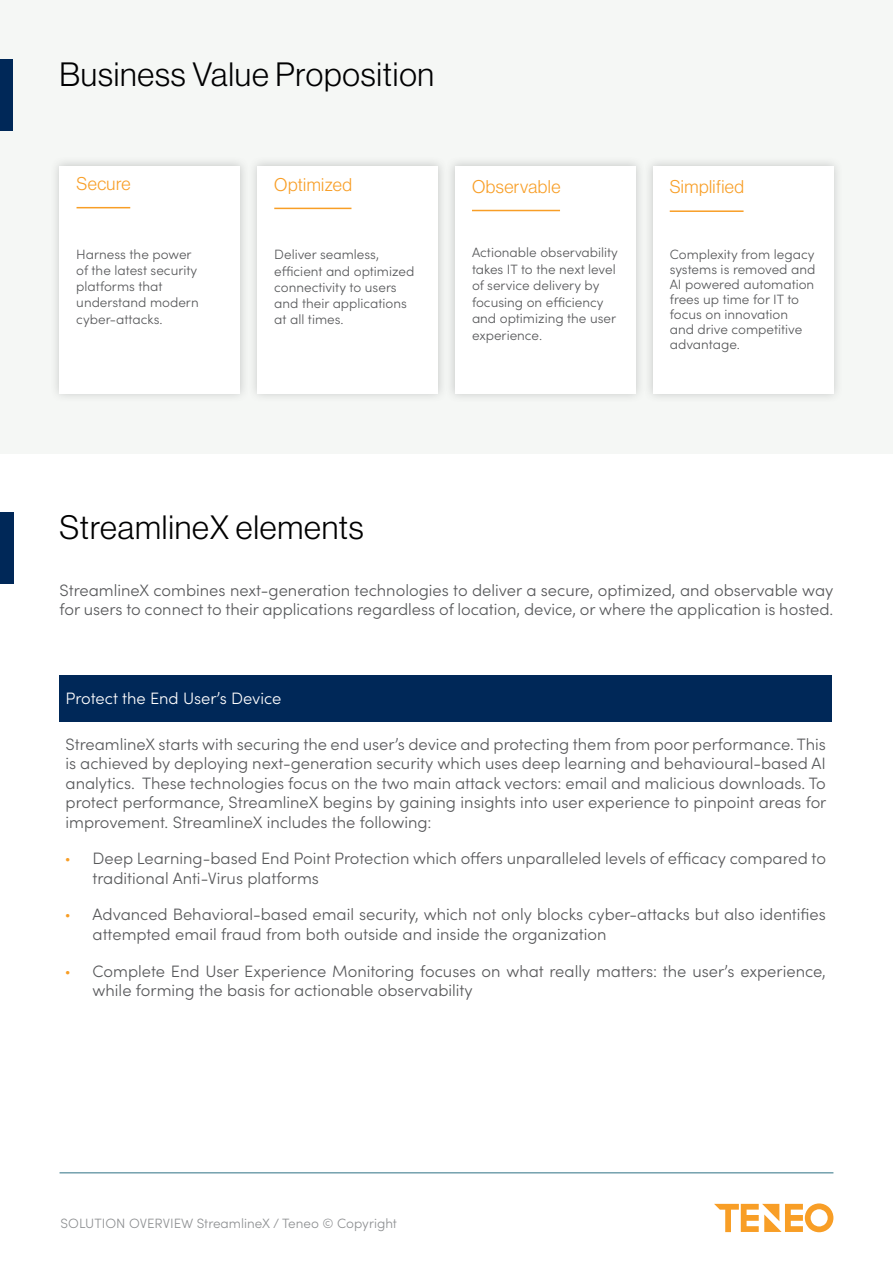
<style>
.page{position:relative;width:893px;height:1263px;background:#fff}
.page>*{position:absolute;margin:0;border:0;box-sizing:border-box;transform-origin:0 0}
.Sub-header_1{font:33px "N Haas Grotesk DS Pro 45 Lt";letter-spacing:.025em;color:#000001}
.Benefit_title_-_Yellow{font:18px "N Haas Grotesk DS Pro 45 Lt";letter-spacing:.025em;color:#f89e26}
.Intro_para{font:300 16.5px/19.5px "Sofia Pro";color:#57585a}
.Intro_para-2{font:300 16.5px "Sofia Pro";color:#fff}
.Body_copy_8pt{font:300 13.5px/16.2px "Sofia Pro";color:#57585a}
.t1{font:300 13.5px "Sofia Pro";color:#8e9092}
.s1{font-family:"Myriad Pro";font-weight:400;color:#f89e26}
</style>
<div class="page">
<svg style="left:714px;top:1203px;width:119px;height:29px"></svg>
<hr style="left:60px;top:1172px;width:773px;height:1px;background:#468192">
<div style="left:60px;top:675px;width:772px;height:46px;background:#002858"></div>
<div style="left:0;top:512px;width:13px;height:72px;background:#002858"></div>
<div style="left:0;top:0;width:893px;height:453px;background:#f5f7f5"></div>
<div style="left:50px;top:156px;width:200px;height:247px;background:#57585a;opacity:.3"></div>
<div style="left:60px;top:166px;width:180px;height:227px;background:#fff"></div>
<hr style="left:77px;top:207px;width:53px;height:1px;background:#f89e26">
<div style="left:247px;top:156px;width:201px;height:247px;background:#57585a;opacity:.3"></div>
<div style="left:257px;top:166px;width:181px;height:227px;background:#fff"></div>
<hr style="left:274px;top:208px;width:77px;height:1px;background:#f89e26">
<div style="left:445px;top:156px;width:201px;height:247px;background:#57585a;opacity:.3"></div>
<div style="left:455px;top:166px;width:181px;height:227px;background:#fff"></div>
<hr style="left:472px;top:210px;width:88px;height:1px;background:#f89e26">
<div style="left:643px;top:156px;width:200px;height:247px;background:#57585a;opacity:.3"></div>
<div style="left:653px;top:166px;width:180px;height:227px;background:#fff"></div>
<hr style="left:670px;top:210px;width:74px;height:2px;background:#f89e26">
<div style="left:0;top:60px;width:13px;height:71px;background:#002858"></div>
<p class="Sub-header_1" style="left:60px;top:56px;width:376px">Business Value Proposition</p>
<p class="Benefit_title_-_Yellow" style="left:77px;top:173px;width:56px">Secure</p>
<p class="Benefit_title_-_Yellow" style="left:274px;top:174px;width:79px">Optimized</p>
<p class="Benefit_title_-_Yellow" style="left:472px;top:176px;width:90px">Observable</p>
<p class="Benefit_title_-_Yellow" style="left:670px;top:177px;width:76px">Simplified</p>
<p class="Body_copy_8pt" style="left:76px;top:245px;width:124px">Harness the power of the latest security platforms that understand modern cyber-attacks.</p>
<p class="Body_copy_8pt" style="left:274px;top:246px;width:142px">Deliver seamless, efficient and optimized connectivity to users and their applications at all times.</p>
<p class="Body_copy_8pt" style="left:472px;top:244px;width:148px">Actionable observability takes IT to the next level of service delivery by focusing on efficiency and optimizing the user experience.</p>
<p class="Body_copy_8pt" style="left:670px;top:246px;width:147px;line-height:15px">Complexity from legacy systems is removed and<br>AI powered automation frees up time for IT to focus on innovation and drive competitive advantage.</p>
<p class="Sub-header_1" style="left:60px;top:508px;width:306px">StreamlineX elements</p>
<p class="Intro_para" style="left:60px;top:579px;width:775px">StreamlineX combines next-generation technologies to deliver a secure, optimized, and observable way for users to connect to their applications regardless of location, device, or where the application is hosted.</p>
<p class="Intro_para-2" style="left:66px;top:686px;width:217px">Protect the End User’s Device</p>
<p class="Intro_para" style="left:66px;top:733px;width:762px;text-align:justify">StreamlineX starts with securing the end user’s device and protecting them from poor performance. This is achieved by deploying next-generation security which uses deep learning and behavioural-based AI analytics. These technologies focus on the two main attack vectors: email and malicious downloads. To protect performance, StreamlineX begins by gaining insights into user experience to pinpoint areas for improvement. StreamlineX includes the following:</p>
<p class="Intro_para" style="left:93px;top:848px;width:735px;text-indent:-27px"><span class="s1">•</span> Deep Learning-based End Point Protection which offers unparalleled levels of efficacy compared to traditional Anti-Virus platforms</p>
<p class="Intro_para" style="left:93px;top:904px;width:735px;text-indent:-27px"><span class="s1">•</span> Advanced Behavioral-based email security, which not only blocks cyber-attacks but also identifies attempted email fraud from both outside and inside the organization</p>
<p class="Intro_para" style="left:93px;top:960px;width:735px;text-indent:-27px"><span class="s1">•</span> Complete End User Experience Monitoring focuses on what really matters: the user’s experience, while forming the basis for actionable observability</p>
<p class="t1" style="left:61px;top:1213px;width:338px">SOLUTION OVERVIEW StreamlineX / Teneo © Copyright</p>
</div>
